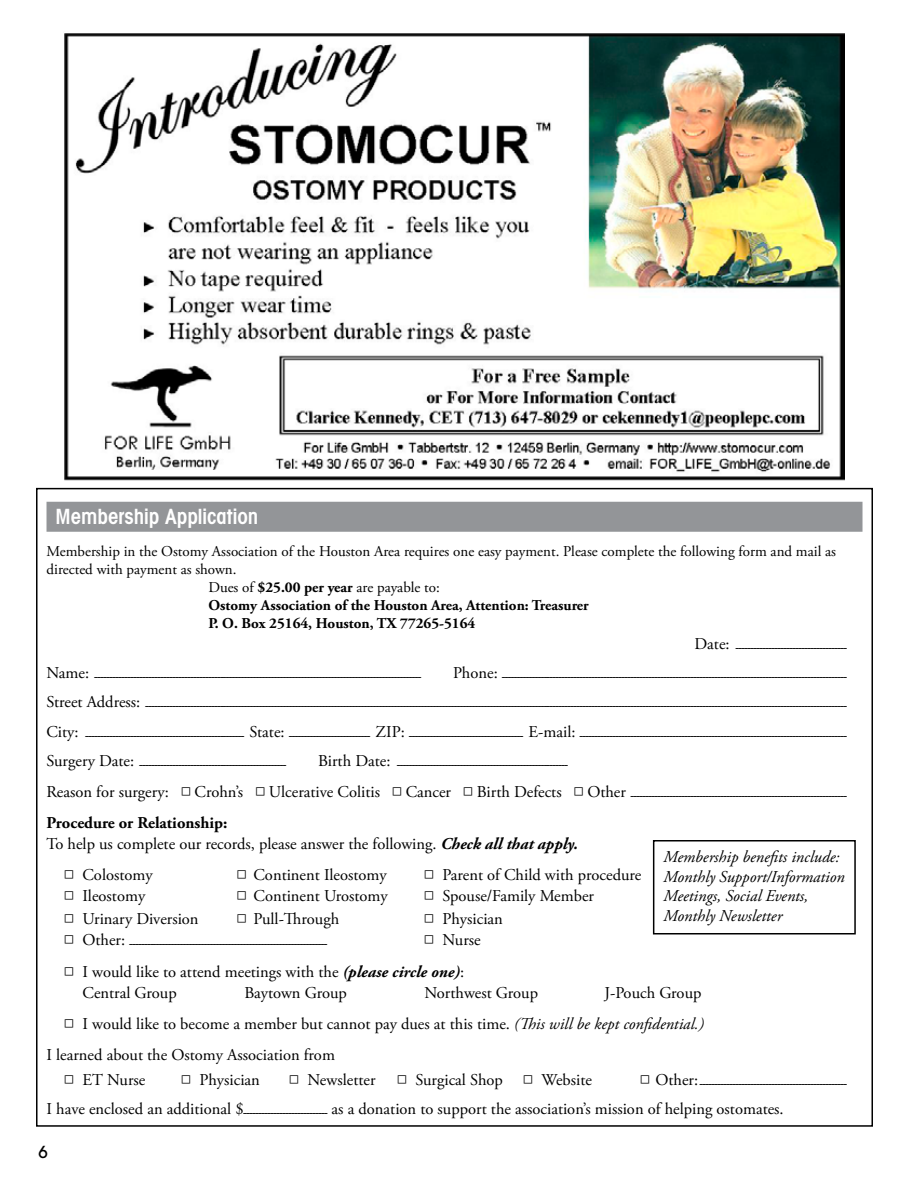
<style>
.page{position:relative;width:918px;height:1188px;background:#fff}
.page>*{position:absolute;margin:0;border:0;box-sizing:border-box;transform-origin:0 0}
.t1{font:600 condensed 21px "Avant Garde";color:#fff}
.t2{font:16.5px/21px "Adobe Garamond Pro";color:#000}
.t3{font:italic 16.5px/19.5px "Adobe Garamond Pro";color:#000}
.t4{font:15px "Adobe Garamond Pro";color:#000}
.t5{font:700 15px "Adobe Garamond Pro";color:#000}
.t6{font:9px "Universal Newswith Comm Pi";letter-spacing:.055em;color:#000}
.s1{font-weight:700}
.s2{font-family:"Adobe Garamond Pro";font-size:16.5px}
.s3{font-size:16.5px}
.s4{font-weight:700;font-style:italic}
.s5{font-family:"Universal Newswith Comm Pi"}
.s6{font-style:italic}
.s7{font-family:"Universal Newswith Comm Pi";font-size:9px}
</style>
<div class="page">
<div style="left:47px;top:502px;width:816px;height:30px;background:#939598"></div>
<img style="left:64px;top:33px;width:781px;height:448px">
<div style="left:653px;top:840px;width:203px;height:94px;border:2px solid #000"></div>
<h1 class="t1" style="left:56px;top:504px;width:204px">Membership Application</h1>
<h3 class="t4" style="left:47px;top:542px;width:791px">Membership in the Ostomy Association of the Houston Area requires one easy payment. Please complete the following form and mail as</h3>
<h3 class="t4" style="left:47px;top:560px;width:192px">directed with payment as shown.</h3>
<h3 class="t4" style="left:209px;top:578px;width:233px">Dues of <span class="s1">$25.00 per year</span> are payable to:</h3>
<h3 class="t5" style="left:209px;top:596px;width:382px">Ostomy Association of the Houston Area, Attention: Treasurer</h3>
<h3 class="t5" style="left:209px;top:614px;width:268px">P. O. Box 25164, Houston, TX 77265-5164</h3>
<p class="t6" style="left:695px;top:642px;width:153px"><span class="s2">Date:</span> pppppppppppppppppppppppppppppppppppppp</p>
<p class="t6" style="left:47px;top:671px;width:376px"><span class="s2">Name:</span> pppppppppppppppppppppppppppppppppppppppppppppppppppppppppppppppppppppppppppppppppppppppppppppppppppppppppppppp</p>
<p class="t6" style="left:453px;top:671px;width:395px"><span class="s2">Phone:</span> pppppppppppppppppppppppppppppppppppppppppppppppppppppppppppppppppppppppppppppppppppppppppppppppppppppppppppppppppppp</p>
<p class="t6" style="left:47px;top:700px;width:801px"><span class="s2">Street Address:</span> ppppppppppppppppppppppppppppppppppppppppppppppppppppppppppppppppppppppppppppppppppppppppppppppppppppppppppppppppppppppppppppppppppppppppppppppppppppppppppppppppppppppppppppppppppppppppppppppppppppppppppppppppppppppppppppppppppppppppppp</p>
<p class="t6" style="left:47px;top:730px;width:801px"><span class="s2">City:</span> pppppppppppppppppppppppppppppppppppppppppppppppppppppp <span class="s2">State:</span> pppppppppppppppppppppppppppp <span class="s2">ZIP:</span> ppppppppppppppppppppppppppppppppppppppp <span class="s2">E-mail:</span> pppppppppppppppppppppppppppppppppppppppppppppppppppppppppppppppppppppppppppppppppppppppppp</p>
<p class="t6" style="left:47px;top:759px;width:241px"><span class="s2">Surgery Date:</span> pppppppppppppppppppppppppppppppppppppppppppppppppp</p>
<p class="t6" style="left:318px;top:759px;width:251px"><span class="s2">Birth Date:</span> pppppppppppppppppppppppppppppppppppppppppppppppppppppppppp</p>
<p class="t6" style="left:47px;top:790px;width:801px"><span class="s2">Reason for surgery:</span> <span class="s3">N</span> <span class="s2">Crohn’s</span> <span class="s3">N</span> <span class="s2">Ulcerative Colitis</span> <span class="s3">N</span> <span class="s2">Cancer</span> <span class="s3">N</span> <span class="s2">Birth Defects</span> <span class="s3">N</span> <span class="s2">Other</span> ppppppppppppppppppppppppppppppppppppppppppppppppppppppppppppppppppppppppp</p>
<h2 class="t2" style="left:47px;top:813px;width:533px"><span class="s1">Procedure or Relationship:<br></span>To help us complete our records, please answer the following. <span class="s4">Check all that apply.</span></h2>
<h2 class="t2" style="left:65px;top:865px;width:90px"><span class="s5">N</span> Colostomy</h2>
<h2 class="t2" style="left:237px;top:865px;width:151px"><span class="s5">N</span> Continent Ileostomy</h2>
<h2 class="t2" style="left:425px;top:865px;width:218px"><span class="s5">N</span> Parent of Child with procedure</h2>
<h2 class="t2" style="left:65px;top:886px;width:82px"><span class="s5">N</span> Ileostomy</h2>
<h2 class="t2" style="left:237px;top:886px;width:152px"><span class="s5">N</span> Continent Urostomy</h2>
<h2 class="t2" style="left:425px;top:886px;width:171px"><span class="s5">N</span> Spouse/Family Member</h2>
<h2 class="t2" style="left:65px;top:909px;width:136px"><span class="s5">N</span> Urinary Diversion</h2>
<h2 class="t2" style="left:237px;top:909px;width:104px"><span class="s5">N</span> Pull-Through</h2>
<h2 class="t2" style="left:425px;top:909px;width:80px"><span class="s5">N</span> Physician</h2>
<p class="t6" style="left:65px;top:938px;width:264px"><span class="s3">N</span> <span class="s2">Other:</span> pppppppppppppppppppppppppppppppppppppppppppppppppppppppppppppppppp</p>
<h2 class="t3" style="left:663px;top:848px;width:183px">Membership benefits include:<br>Monthly Support/Information<br>Meetings, Social Events,<br>Monthly Newsletter</h2>
<h2 class="t2" style="left:65px;top:925px;width:418px;line-height:31.5px;text-indent:360px"><span class="s5">N</span> Nurse<br><span class="s5">N</span> I would like to attend meetings with the <span class="s4">(please circle one)</span>:</h2>
<h2 class="t2" style="left:83px;top:982px;width:96px">Central Group</h2>
<h2 class="t2" style="left:245px;top:982px;width:104px">Baytown Group</h2>
<h2 class="t2" style="left:425px;top:982px;width:115px">Northwest Group</h2>
<h2 class="t2" style="left:605px;top:982px;width:98px">J-Pouch Group</h2>
<h2 class="t2" style="left:65px;top:1014px;width:641px"><span class="s5">N</span> I would like to become a member but cannot pay dues at this time. <span class="s6">(This will be kept confidential.)</span></h2>
<h2 class="t2" style="left:47px;top:1045px;width:290px">I learned about the Ostomy Association from</h2>
<h2 class="t2" style="left:65px;top:1070px;width:82px"><span class="s5">N</span> ET Nurse</h2>
<h2 class="t2" style="left:182px;top:1070px;width:80px"><span class="s5">N</span> Physician</h2>
<h2 class="t2" style="left:290px;top:1070px;width:88px"><span class="s5">N</span> Newsletter</h2>
<h2 class="t2" style="left:398px;top:1070px;width:196px"><span class="s5">N</span> Surgical Shop <span class="s5">N</span> Website</h2>
<p class="t6" style="left:641px;top:1078px;width:207px"><span class="s3">N</span> <span class="s2">Other:</span>pppppppppppppppppppppppppppppppppppppppppppppppppp</p>
<h2 class="t2" style="left:47px;top:1099px;width:739px">I have enclosed an additional $<span class="s7">pppppppppppppppppppppppppppp</span> as a donation to support the association’s mission of helping ostomates.</h2>
</div>
